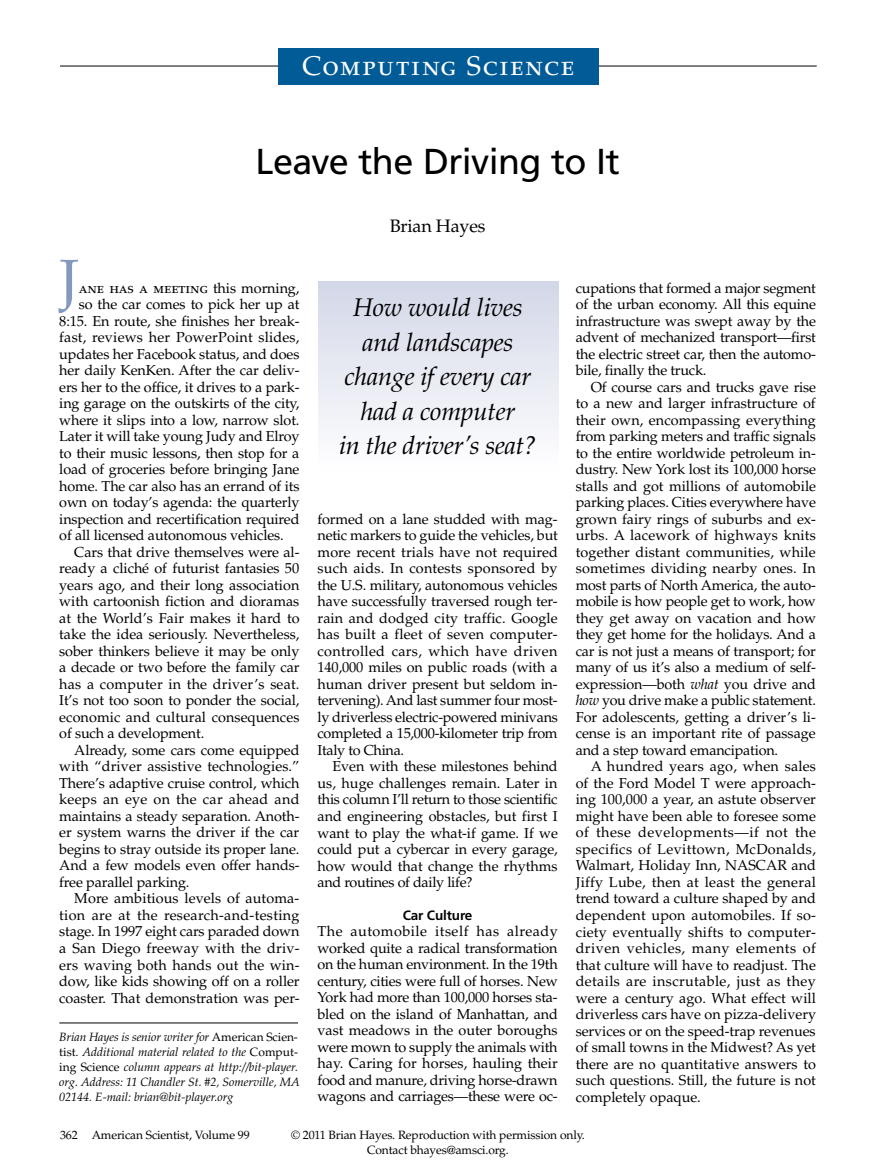
<style>
.page{position:relative;width:885px;height:1175px;background:#fff}
.page>*{position:absolute;margin:0;border:0;box-sizing:border-box;transform-origin:0 0}
.t1{font:60.15px "Palatino LT Std";color:#8598c0}
.t2{font:36px "Frutiger LT Std";letter-spacing:-.015em;color:#000}
.t3{font:27px "Palatino LT Std";letter-spacing:.06em;color:#fff}
.t4{font:italic 25.5px/34.5px "Palatino LT Std";letter-spacing:-.01em;color:#000;text-align:center}
.t5{font:18px "Palatino LT Std";letter-spacing:-.01em;color:#000}
.t6{font:14.4px/16.5px "Palatino LT Std";letter-spacing:-.01em;color:#000;text-align:justify}
.t7{font:14.4px "Palatino LT Std";letter-spacing:.015em;color:#000}
.t8{font:14.4px "Palatino LT Std";letter-spacing:.01em;color:#000}
.t9{font:700 13.5px "Frutiger LT Std";letter-spacing:-.01em;color:#000}
.t10{font:italic 12px/15px "Palatino LT Std";color:#000}
.t11{font:12px/15px "Palatino LT Std";letter-spacing:-.01em;color:#000;text-align:center}
.s1{font-style:normal}
.s2{font-style:italic}
</style>
<div class="page">
<hr style="left:60px;top:66px;width:756px;height:1px;background:#000">
<div style="left:278px;top:48px;width:320px;height:36px;background:#005b97"></div>
<div style="left:318px;top:282px;width:240px;height:196px;background:linear-gradient(to bottom,#d3d8e8,#fff)"></div>
<hr style="left:59px;top:1022px;width:239px;height:1px;background:#000">
<h3 class="t3" style="left:302px;top:50px;width:273px">Computing Science</h3>
<h2 class="t2" style="left:255px;top:141px;width:365px">Leave the Driving to It</h2>
<p class="t5" style="left:389px;top:215px;width:97px">Brian Hayes</p>
<h1 class="t1" style="left:59px;top:246px;width:22px">J</h1>
<p class="t6" style="left:79px;top:280px;width:222px">ane has a meeting this morning,</p>
<p class="t6" style="left:79px;top:296px;width:222px">so the car comes to pick her up at</p>
<p class="t6" style="left:59px;top:313px;width:242px">8:15. En route, she finishes her break-</p>
<p class="t7" style="left:59px;top:329px;width:242px">fast, reviews her PowerPoint slides,</p>
<p class="t6" style="left:59px;top:346px;width:241px">updates her Facebook status, and does</p>
<p class="t6" style="left:59px;top:362px;width:242px">her daily KenKen. After the car deliv-</p>
<p class="t6" style="left:59px;top:379px;width:242px">ers her to the office, it drives to a park-</p>
<p class="t6" style="left:59px;top:395px;width:241px">ing garage on the outskirts of the city,</p>
<p class="t6" style="left:59px;top:412px;width:242px">where it slips into a low, narrow slot.</p>
<p class="t6" style="left:59px;top:428px;width:241px">Later it will take young Judy and Elroy</p>
<p class="t6" style="left:59px;top:445px;width:241px">to their music lessons, then stop for a</p>
<p class="t6" style="left:59px;top:461px;width:241px">load of groceries before bringing Jane</p>
<p class="t6" style="left:59px;top:478px;width:242px">home. The car also has an errand of its</p>
<p class="t6" style="left:59px;top:494px;width:241px">own on today’s agenda: the quarterly</p>
<p class="t6" style="left:59px;top:511px;width:241px">inspection and recertification required</p>
<p class="t6" style="left:59px;top:527px;width:226px">of all licensed autonomous vehicles.</p>
<p class="t6" style="left:74px;top:544px;width:226px">Cars that drive themselves were al-</p>
<p class="t6" style="left:59px;top:560px;width:241px">ready a cliché of futurist fantasies 50</p>
<p class="t6" style="left:59px;top:577px;width:241px">years ago, and their long association</p>
<p class="t6" style="left:59px;top:593px;width:241px">with cartoonish fiction and dioramas</p>
<p class="t6" style="left:59px;top:610px;width:242px">at the World’s Fair makes it hard to</p>
<p class="t6" style="left:59px;top:626px;width:242px">take the idea seriously. Nevertheless,</p>
<p class="t6" style="left:59px;top:643px;width:241px">sober thinkers believe it may be only</p>
<p class="t6" style="left:59px;top:659px;width:241px">a decade or two before the family car</p>
<p class="t6" style="left:59px;top:676px;width:242px">has a computer in the driver’s seat.</p>
<p class="t6" style="left:59px;top:692px;width:241px">It’s not too soon to ponder the social,</p>
<p class="t6" style="left:59px;top:709px;width:241px">economic and cultural consequences</p>
<p class="t6" style="left:59px;top:725px;width:146px">of such a development.</p>
<p class="t6" style="left:74px;top:742px;width:226px">Already, some cars come equipped</p>
<p class="t6" style="left:59px;top:758px;width:241px">with “driver assistive technologies.”</p>
<p class="t6" style="left:59px;top:775px;width:241px">There’s adaptive cruise control, which</p>
<p class="t6" style="left:59px;top:791px;width:242px">keeps an eye on the car ahead and</p>
<p class="t6" style="left:59px;top:808px;width:242px">maintains a steady separation. Anoth-</p>
<p class="t6" style="left:59px;top:824px;width:241px">er system warns the driver if the car</p>
<p class="t6" style="left:59px;top:841px;width:241px">begins to stray outside its proper lane.</p>
<p class="t6" style="left:59px;top:857px;width:242px">And a few models even offer hands-</p>
<p class="t6" style="left:59px;top:874px;width:132px">free parallel parking.</p>
<p class="t8" style="left:74px;top:890px;width:226px">More ambitious levels of automa-</p>
<p class="t6" style="left:59px;top:907px;width:242px">tion are at the research-and-testing</p>
<p class="t6" style="left:59px;top:923px;width:241px">stage. In 1997 eight cars paraded down</p>
<p class="t7" style="left:59px;top:939px;width:242px">a San Diego freeway with the driv-</p>
<p class="t6" style="left:59px;top:956px;width:242px">ers waving both hands out the win-</p>
<p class="t6" style="left:59px;top:973px;width:242px">dow, like kids showing off on a roller</p>
<p class="t6" style="left:59px;top:989px;width:242px">coaster. That demonstration was per-</p>
<p class="t10" style="left:59px;top:1029px;width:242px">Brian Hayes is senior writer for <span class="s1">American Scien&shy;tist</span>. Additional material related to the <span class="s1">Comput&shy;ing Science</span> column appears at http://bit-player. org. Address: 11 Chandler St. #2, Somerville, MA 02144. E-mail: brian@bit-player.org</p>
<h3 class="t4" style="left:339px;top:291px;width:199px">How would lives and landscapes change if every car had a computer<br>in the driver’s seat?</h3>
<p class="t6" style="left:317px;top:511px;width:242px">formed on a lane studded with mag&shy;netic markers to guide the vehicles, but more recent trials have not required such aids. In contests sponsored by the U.S. military, autonomous vehicles have successfully traversed rough ter&shy;rain and dodged city traffic. Google has built a fleet of seven computer&shy;controlled cars, which have driven 140,000 miles on public roads (with a human driver present but seldom in&shy;tervening). And last summer four most&shy;ly driverless electric-powered minivans completed a 15,000-kilometer trip from Italy to China.</p>
<p class="t6" style="left:317px;top:758px;width:242px;text-indent:15px">Even with these milestones behind us, huge challenges remain. Later in this column I’ll return to those scientific and engineering obstacles, but first I want to play the what-if game. If we could put a cybercar in every garage, how would that change the rhythms and routines of daily life?</p>
<p class="t9" style="left:402px;top:907px;width:71px">Car Culture</p>
<p class="t6" style="left:317px;top:923px;width:242px">The automobile itself has already worked quite a radical transformation on the human environment. In the 19th century, cities were full of horses. New York had more than 100,000 horses sta&shy;bled on the island of Manhattan, and vast meadows in the outer boroughs were mown to supply the animals with hay. Caring for horses, hauling their food and manure, driving horse-drawn wagons and carriages—these were oc-</p>
<p class="t6" style="left:575px;top:280px;width:242px">cupations that formed a major segment of the urban economy. All this equine infrastructure was swept away by the advent of mechanized transport—first the electric street car, then the automo&shy;bile, finally the truck.</p>
<p class="t6" style="left:575px;top:379px;width:242px;text-indent:15px">Of course cars and trucks gave rise to a new and larger infrastructure of their own, encompassing everything from parking meters and traffic signals to the entire worldwide petroleum in&shy;dustry. New York lost its 100,000 horse stalls and got millions of automobile parking places. Cities everywhere have grown fairy rings of suburbs and ex&shy;urbs. A lacework of highways knits together distant communities, while sometimes dividing nearby ones. In most parts of North America, the auto&shy;mobile is how people get to work, how they get away on vacation and how they get home for the holidays. And a car is not just a means of transport; for many of us it’s also a medium of self&shy;expression—both <span class="s2">what</span> you drive and <span class="s2">how</span> you drive make a public statement.<br>For adolescents, getting a driver’s li&shy;cense is an important rite of passage and a step toward emancipation.</p>
<p class="t6" style="left:575px;top:758px;width:242px;text-indent:15px">A hundred years ago, when sales of the Ford Model T were approach&shy;ing 100,000 a year, an astute observer might have been able to foresee some of these developments—if not the specifics of Levittown, McDonalds, Walmart, Holiday Inn, NASCAR and Jiffy Lube, then at least the general trend toward a culture shaped by and dependent upon automobiles. If so&shy;ciety eventually shifts to computer&shy;driven vehicles, many elements of that culture will have to readjust. The details are inscrutable, just as they were a century ago. What effect will driverless cars have on pizza-delivery services or on the speed-trap revenues of small towns in the Midwest? As yet there are no quantitative answers to such questions. Still, the future is not completely opaque.</p>
<p class="t11" style="left:60px;top:1127px;width:191px">362 American Scientist, Volume 99</p>
<p class="t11" style="left:291px;top:1127px;width:295px">© 2011 Brian Hayes. Reproduction with permission only.<br>Contact bhayes@amsci.org.</p>
</div>
